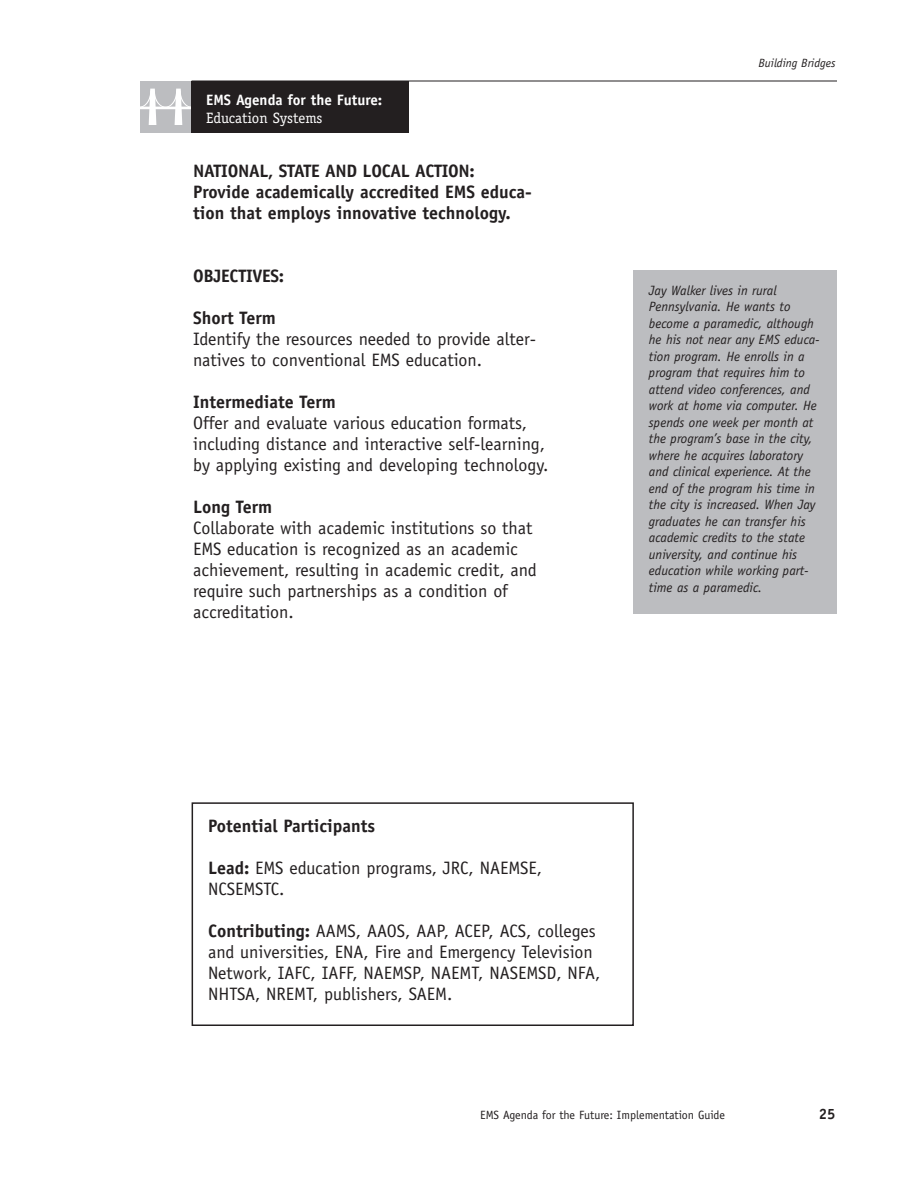
<style>
.page{position:relative;width:918px;height:1188px;background:#fff}
.page>*{position:absolute;margin:0;border:0;box-sizing:border-box;transform-origin:0 0}
.t1{font:18px/21px "Officina Sans";color:#231f20}
.t2{font:700 18px/21px "Officina Sans";color:#231f20}
.t3{font:700 15px/17.9px "Officina Sans";color:#fff}
.t4{font:700 15px "Officina Sans";color:#231f20}
.t5{font:italic 13.5px/16.5px "Officina Sans";color:#231f20}
.t6{font:12px "Officina Sans";color:#231f20}
.t7{font:italic 12px "Officina Sans";color:#231f20}
.s1{font-family:"Officina Serif";font-weight:400}
.s2{font-weight:700}
</style>
<div class="page">
<hr style="left:192px;top:81px;width:645px;height:1px;background:#231f20">
<div style="left:634px;top:270px;width:203px;height:343px;background:#bcbdc0"></div>
<div style="left:192px;top:802px;width:442px;height:224px;border:2px solid #231f20"></div>
<div style="left:140px;top:81px;width:52px;height:52px;background:#bcbdc0"></div>
<svg style="left:140px;top:89px;width:52px;height:36px"></svg>
<div style="left:192px;top:81px;width:215px;height:52px;background:#231f20"></div>
<p class="t3" style="left:206px;top:92px;width:178px">EMS Agenda for the Future:<br><span class="s1">Education Systems</span></p>
<p class="t2" style="left:193px;top:161px;width:340px">NATIONAL, STATE AND LOCAL ACTION:<br>Provide academically accredited EMS educa&shy;tion that employs innovative technology.</p>
<p class="t2" style="left:193px;top:266px;width:93px">OBJECTIVES:</p>
<p class="t2" style="left:193px;top:308px;width:84px">Short Term</p>
<p class="t1" style="left:193px;top:329px;width:345px">Identify the resources needed to provide alter&shy;natives to conventional EMS education.</p>
<p class="t2" style="left:193px;top:392px;width:144px">Intermediate Term</p>
<p class="t1" style="left:193px;top:413px;width:357px">Offer and evaluate various education formats, including distance and interactive self-learning, by applying existing and developing technology.</p>
<p class="t2" style="left:193px;top:497px;width:81px">Long Term</p>
<p class="t1" style="left:193px;top:518px;width:345px">Collaborate with academic institutions so that EMS education is recognized as an academic achievement, resulting in academic credit, and require such partnerships as a condition of accreditation.</p>
<p class="t7" style="left:759px;top:58px;width:78px">Building Bridges</p>
<p class="t5" style="left:649px;top:283px;width:172px">Jay Walker lives in rural<br>Pennsylvania. He wants to become a paramedic, although he his not near any EMS educa&shy;tion program. He enrolls in a program that requires him to attend video conferences, and work at home via computer. He spends one week per month at the program’s base in the city, where he acquires laboratory and clinical experience. At the end of the program his time in the city is increased. When Jay graduates he can transfer his academic credits to the state university, and continue his education while working part&shy;time as a paramedic.</p>
<p class="t2" style="left:208px;top:817px;width:169px">Potential Participants</p>
<p class="t1" style="left:208px;top:859px;width:336px"><span class="s2">Lead:</span> EMS education programs, JRC, NAEMSE,<br>NCSEMSTC.</p>
<p class="t1" style="left:208px;top:922px;width:394px"><span class="s2">Contributing:</span> AAMS, AAOS, AAP, ACEP, ACS, colleges and universities, ENA, Fire and Emergency Television Network, IAFC, IAFF, NAEMSP, NAEMT, NASEMSD, NFA, NHTSA, NREMT, publishers, SAEM.</p>
<p class="t6" style="left:480px;top:1111px;width:246px">EMS Agenda for the Future: Implementation Guide</p>
<p class="t4" style="left:819px;top:1109px;width:18px">25</p>
</div>
